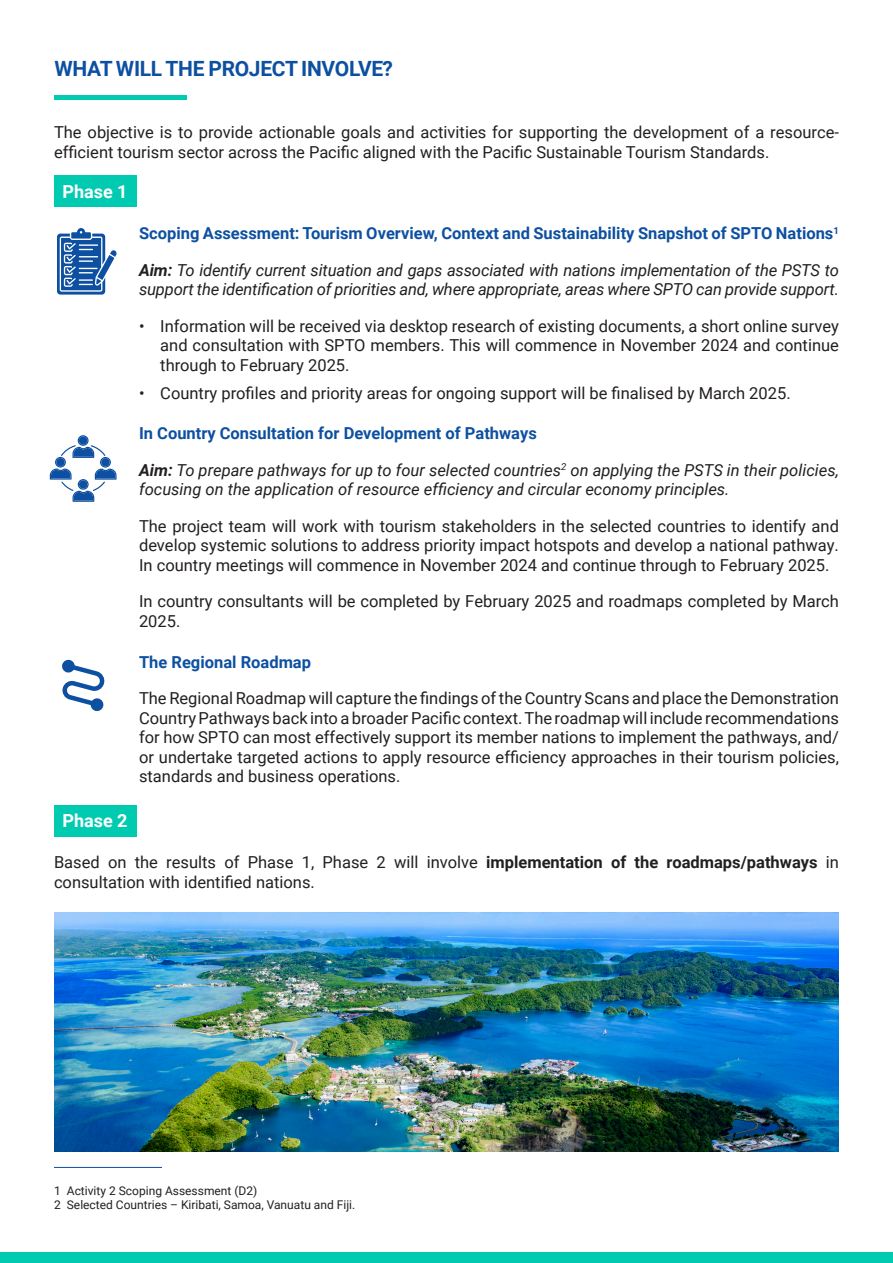
<style>
.page{position:relative;width:893px;height:1263px;background:#fff}
.page>*{position:absolute;margin:0;border:0;box-sizing:border-box;transform-origin:0 0}
.t1{font:700 21px "Roboto";letter-spacing:-.015em;color:#0d50a1}
.t2{font:700 18px "Roboto";color:#fff}
.t3{font:16.5px/19.5px "Roboto";color:#231f20}
.t4{font:italic 16.5px/19.5px "Roboto";letter-spacing:-.01em;color:#231f20}
.t5{font:700 16.5px "Roboto";color:#0d50a1}
.footnote{font:12px "Roboto";color:#231f20}
.s1{font-weight:700}
</style>
<div class="page">
<div style="left:0;top:1252px;width:893px;height:11px;background:#00cbb1"></div>
<div style="left:54px;top:805px;width:82px;height:32px;background:#00cbb1"></div>
<div style="left:54px;top:175px;width:82px;height:32px;background:#00cbb1"></div>
<hr style="left:54px;top:1167px;width:108px;height:1px;background:#0d50a1">
<div style="left:54px;top:95px;width:132px;height:5px;background:#00cbb1"></div>
<svg style="left:57px;top:228px;width:60px;height:67px"></svg>
<img style="left:54px;top:912px;width:785px;height:240px">
<svg style="left:50px;top:435px;width:67px;height:67px"></svg>
<div style="left:101px;top:458px;width:9px;height:8px;background:#0d50a1;border-radius:50%"></div>
<svg style="left:62px;top:659px;width:43px;height:53px"></svg>
<p class="t1" style="left:54px;top:54px;width:340px">WHAT WILL THE PROJECT INVOLVE?</p>
<p class="t3" style="left:54px;top:122px;width:786px">The objective is to provide actionable goals and activities for supporting the development of a resource&shy;efficient tourism sector across the Pacific aligned with the Pacific Sustainable Tourism Standards.</p>
<p class="t2" style="left:63px;top:179px;width:67px">Phase 1</p>
<p class="t5" style="left:139px;top:222px;width:701px">Scoping Assessment: Tourism Overview, Context and Sustainability Snapshot of SPTO Nations<sup>1</sup></p>
<p class="t4" style="left:139px;top:259px;width:701px"><span class="s1">Aim:</span> To identify current situation and gaps associated with nations implementation of the PSTS to support the identification of priorities and, where appropriate, areas where SPTO can provide support.</p>
<p class="t3" style="left:160px;top:315px;width:680px;text-align:justify;text-indent:-21px">• Information will be received via desktop research of existing documents, a short online survey and consultation with SPTO members. This will commence in November 2024 and continue through to February 2025.</p>
<p class="t3" style="left:139px;top:382px;width:653px">• Country profiles and priority areas for ongoing support will be finalised by March 2025.</p>
<p class="t5" style="left:139px;top:422px;width:399px">In Country Consultation for Development of Pathways</p>
<p class="t4" style="left:139px;top:460px;width:701px"><span class="s1">Aim:</span> To prepare pathways for up to four selected countries<sup>2</sup> on applying the PSTS in their policies, focusing on the application of resource efficiency and circular economy principles.</p>
<p class="t3" style="left:139px;top:516px;width:701px;text-align:justify">The project team will work with tourism stakeholders in the selected countries to identify and develop systemic solutions to address priority impact hotspots and develop a national pathway.<br>In country meetings will commence in November 2024 and continue through to February 2025.</p>
<p class="t3" style="left:139px;top:591px;width:701px">In country consultants will be completed by February 2025 and roadmaps completed by March<br>2025.</p>
<p class="t5" style="left:139px;top:650px;width:174px">The Regional Roadmap</p>
<p class="t3" style="left:139px;top:688px;width:701px;text-align:justify">The Regional Roadmap will capture the findings of the Country Scans and place the Demonstration Country Pathways back into a broader Pacific context. The roadmap will include recommendations for how SPTO can most effectively support its member nations to implement the pathways, and/ or undertake targeted actions to apply resource efficiency approaches in their tourism policies, standards and business operations.</p>
<p class="t2" style="left:63px;top:808px;width:67px">Phase 2</p>
<p class="t3" style="left:54px;top:852px;width:786px">Based on the results of Phase 1, Phase 2 will involve <span class="s1">implementation of the roadmaps/pathways</span> in consultation with identified nations.</p>
<p class="footnote" style="left:54px;top:1182px;width:205px">1 Activity 2 Scoping Assessment (D2)</p>
<p class="footnote" style="left:54px;top:1196px;width:303px">2 Selected Countries – Kiribati, Samoa, Vanuatu and Fiji.</p>
</div>
